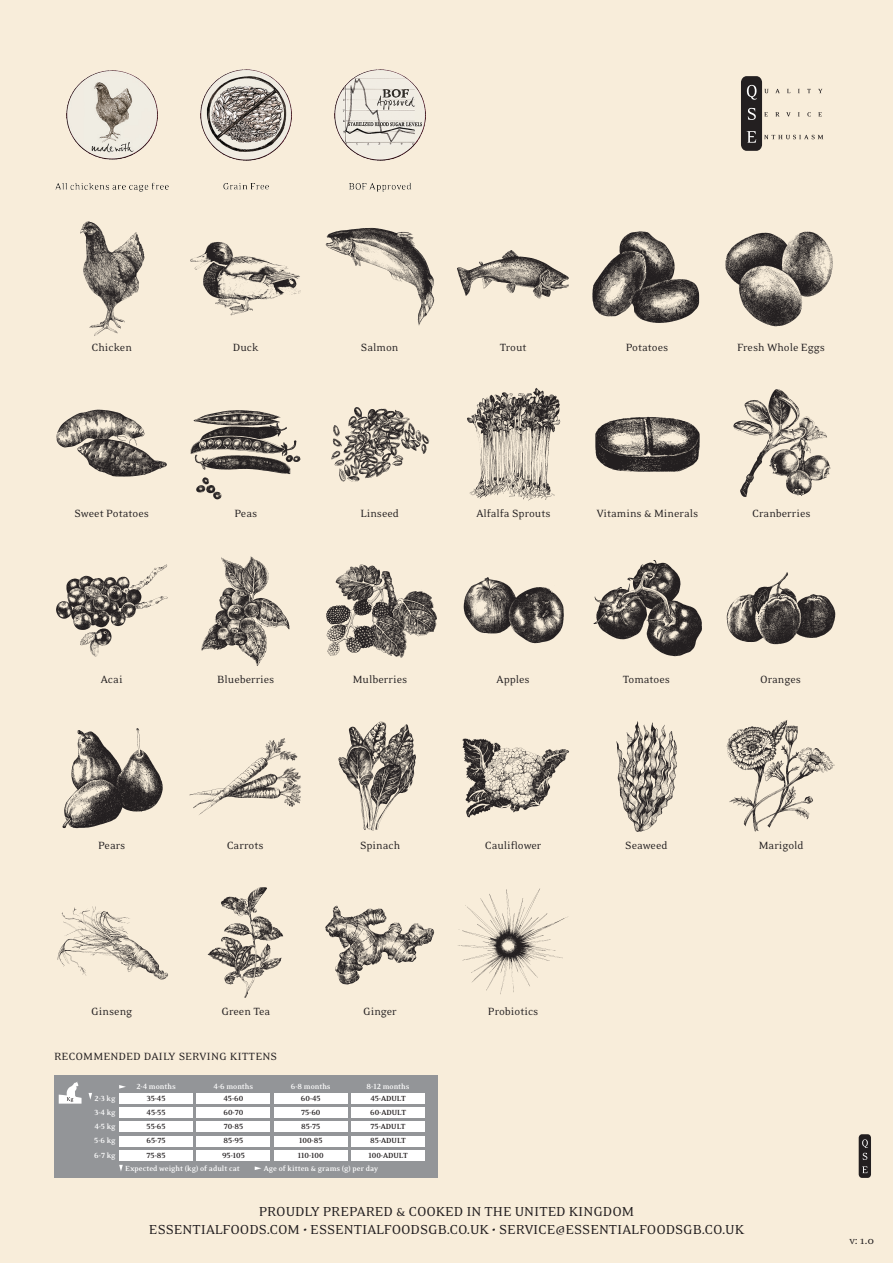
<style>
.page{position:relative;width:893px;height:1263px;background:#f8edda}
.page>*{position:absolute;margin:0;border:0;box-sizing:border-box;transform-origin:0 0}
.t1{font:15px/18px "Eidetic Neo OT";color:#231f20;text-align:center}
.Kontakt_info{font:12px "Eidetic Neo OT";color:#231f20}
.t2{font:12px "Eidetic Neo OT Omni";color:#231f20}
.t3{font:700 8.55px/14.2px "Eidetic Neo OT";color:#231f20}
.t4{font:700 8.55px/14.2px "Eidetic Neo OT";color:#fff;text-align:justify}
</style>
<div class="page">
<div style="left:54px;top:1075px;width:383px;height:103px;background:#939598"></div>
<div style="left:119px;top:1093px;width:74px;height:11px;background:#fff"></div>
<div style="left:119px;top:1107px;width:74px;height:11px;background:#fff"></div>
<div style="left:119px;top:1121px;width:74px;height:11px;background:#fff"></div>
<div style="left:119px;top:1135px;width:74px;height:11px;background:#fff"></div>
<div style="left:119px;top:1150px;width:74px;height:11px;background:#fff"></div>
<div style="left:196px;top:1093px;width:74px;height:11px;background:#fff"></div>
<div style="left:196px;top:1107px;width:74px;height:11px;background:#fff"></div>
<div style="left:196px;top:1121px;width:74px;height:11px;background:#fff"></div>
<div style="left:196px;top:1135px;width:74px;height:11px;background:#fff"></div>
<div style="left:196px;top:1150px;width:74px;height:11px;background:#fff"></div>
<div style="left:274px;top:1093px;width:74px;height:11px;background:#fff"></div>
<div style="left:274px;top:1107px;width:74px;height:11px;background:#fff"></div>
<div style="left:274px;top:1121px;width:74px;height:11px;background:#fff"></div>
<div style="left:274px;top:1135px;width:74px;height:11px;background:#fff"></div>
<div style="left:274px;top:1150px;width:74px;height:11px;background:#fff"></div>
<div style="left:351px;top:1093px;width:74px;height:11px;background:#fff"></div>
<div style="left:351px;top:1107px;width:74px;height:11px;background:#fff"></div>
<div style="left:351px;top:1121px;width:74px;height:11px;background:#fff"></div>
<div style="left:351px;top:1135px;width:74px;height:11px;background:#fff"></div>
<div style="left:351px;top:1150px;width:74px;height:11px;background:#fff"></div>
<svg style="left:119px;top:1085px;width:7px;height:3px"></svg>
<svg style="left:89px;top:1093px;width:3px;height:7px"></svg>
<svg style="left:255px;top:1166px;width:6px;height:4px"></svg>
<svg style="left:119px;top:1165px;width:4px;height:6px"></svg>
<svg style="left:59px;top:1081px;width:23px;height:22px"></svg>
<div style="left:859px;top:1134px;width:12px;height:44px;background:#231f20;border-radius:4px"></div>
<svg style="left:862px;top:1166px;width:6px;height:7px"></svg>
<svg style="left:862px;top:1139px;width:6px;height:21px"></svg>
<div style="left:741px;top:76px;width:21px;height:75px;background:#231f20;border-radius:6px"></div>
<svg style="left:747px;top:131px;width:9px;height:12px"></svg>
<svg style="left:748px;top:108px;width:8px;height:12px"></svg>
<svg style="left:747px;top:85px;width:10px;height:15px"></svg>
<svg style="left:764px;top:89px;width:5px;height:4px"></svg>
<svg style="left:775px;top:89px;width:5px;height:4px"></svg>
<svg style="left:764px;top:112px;width:4px;height:4px"></svg>
<svg style="left:775px;top:112px;width:4px;height:4px"></svg>
<svg style="left:786px;top:112px;width:4px;height:5px"></svg>
<svg style="left:807px;top:112px;width:4px;height:5px"></svg>
<svg style="left:818px;top:112px;width:4px;height:4px"></svg>
<svg style="left:764px;top:135px;width:59px;height:4px"></svg>
<img style="left:56px;top:564px;width:112px;height:93px">
<img style="left:467px;top:387px;width:94px;height:114px">
<img style="left:463px;top:577px;width:101px;height:67px">
<img style="left:201px;top:556px;width:89px;height:110px">
<img style="left:189px;top:738px;width:112px;height:77px">
<img style="left:462px;top:738px;width:108px;height:80px">
<img style="left:80px;top:221px;width:65px;height:115px">
<img style="left:733px;top:389px;width:98px;height:108px">
<img style="left:190px;top:241px;width:111px;height:75px">
<img style="left:725px;top:231px;width:108px;height:96px">
<img style="left:325px;top:905px;width:110px;height:80px">
<img style="left:57px;top:906px;width:111px;height:74px">
<img style="left:207px;top:887px;width:77px;height:111px">
<img style="left:331px;top:407px;width:99px;height:75px">
<img style="left:726px;top:720px;width:109px;height:112px">
<img style="left:326px;top:564px;width:111px;height:94px">
<img style="left:726px;top:572px;width:110px;height:73px">
<img style="left:62px;top:728px;width:101px;height:101px">
<img style="left:190px;top:410px;width:111px;height:90px">
<img style="left:592px;top:231px;width:108px;height:92px">
<img style="left:458px;top:888px;width:110px;height:107px">
<img style="left:325px;top:227px;width:110px;height:99px">
<img style="left:616px;top:721px;width:61px;height:111px">
<img style="left:338px;top:721px;width:78px;height:110px">
<img style="left:56px;top:409px;width:111px;height:68px">
<img style="left:593px;top:560px;width:109px;height:97px">
<img style="left:457px;top:250px;width:112px;height:49px">
<img style="left:595px;top:416px;width:105px;height:56px">
<img style="left:55px;top:70px;width:114px;height:122px">
<img style="left:200px;top:69px;width:92px;height:121px">
<img style="left:334px;top:69px;width:92px;height:123px">
<p class="Kontakt_info" style="left:92px;top:341px;width:42px">Chicken</p>
<p class="Kontakt_info" style="left:75px;top:507px;width:76px">Sweet Potatoes</p>
<p class="Kontakt_info" style="left:233px;top:341px;width:27px">Duck</p>
<p class="Kontakt_info" style="left:361px;top:341px;width:39px">Salmon</p>
<p class="Kontakt_info" style="left:500px;top:341px;width:28px">Trout</p>
<p class="Kontakt_info" style="left:626px;top:341px;width:44px">Potatoes</p>
<p class="Kontakt_info" style="left:737px;top:341px;width:89px">Fresh Whole Eggs</p>
<p class="Kontakt_info" style="left:234px;top:507px;width:25px">Peas</p>
<p class="Kontakt_info" style="left:360px;top:507px;width:40px">Linseed</p>
<p class="Kontakt_info" style="left:477px;top:507px;width:76px">Alfalfa Sprouts</p>
<p class="Kontakt_info" style="left:597px;top:507px;width:103px">Vitamins &amp; Minerals</p>
<p class="Kontakt_info" style="left:752px;top:507px;width:60px">Cranberries</p>
<p class="Kontakt_info" style="left:101px;top:674px;width:23px">Acai</p>
<p class="Kontakt_info" style="left:98px;top:840px;width:29px">Pears</p>
<p class="Kontakt_info" style="left:217px;top:674px;width:59px">Blueberries</p>
<p class="Kontakt_info" style="left:353px;top:674px;width:56px">Mulberries</p>
<p class="Kontakt_info" style="left:497px;top:674px;width:35px">Apples</p>
<p class="Kontakt_info" style="left:623px;top:674px;width:49px">Tomatoes</p>
<p class="Kontakt_info" style="left:760px;top:674px;width:42px">Oranges</p>
<p class="Kontakt_info" style="left:227px;top:840px;width:38px">Carrots</p>
<p class="Kontakt_info" style="left:360px;top:840px;width:42px">Spinach</p>
<p class="Kontakt_info" style="left:485px;top:840px;width:58px">Cauliflower</p>
<p class="Kontakt_info" style="left:625px;top:840px;width:44px">Seaweed</p>
<p class="Kontakt_info" style="left:759px;top:840px;width:47px">Marigold</p>
<p class="Kontakt_info" style="left:91px;top:1006px;width:42px">Ginseng</p>
<p class="Kontakt_info" style="left:221px;top:1006px;width:50px">Green Tea</p>
<p class="Kontakt_info" style="left:363px;top:1006px;width:35px">Ginger</p>
<p class="Kontakt_info" style="left:488px;top:1006px;width:52px">Probiotics</p>
<p class="t2" style="left:54px;top:1050px;width:225px">RECOMMENDED DAILY SERVING KITTENS</p>
<p class="t4" style="left:94px;top:1091px;width:22px">2-3 kg</p>
<p class="t3" style="left:147px;top:1091px;width:21px;text-align:justify">35-45<br>45-55<br>55-65<br>65-75<br>75-85</p>
<p class="t3" style="left:222px;top:1091px;width:24px">45-60<br>60-70<br>70-85<br>85-95<br>95-105</p>
<p class="t3" style="left:298px;top:1091px;width:27px;text-align:center">60-45<br>75-60<br>85-75<br>100-85<br>110-100</p>
<p class="t3" style="left:368px;top:1091px;width:41px">45-ADULT<br>60-ADULT<br>75-ADULT<br>85-ADULT<br>100-ADULT</p>
<p class="t4" style="left:136px;top:1079px;width:41px">2-4 months</p>
<p class="t4" style="left:214px;top:1079px;width:41px">4-6 months</p>
<p class="t4" style="left:291px;top:1079px;width:41px">6-8 months</p>
<p class="t4" style="left:367px;top:1079px;width:45px">8-12 months</p>
<p class="t4" style="left:94px;top:1105px;width:23px">3-4 kg 4-5 kg 5-6 kg 6-7 kg</p>
<p class="t4" style="left:125px;top:1161px;width:116px">Expected weight (kg) of adult cat</p>
<p class="t4" style="left:264px;top:1161px;width:116px">Age of kitten &amp; grams (g) per day</p>
<p class="t1" style="left:149px;top:1203px;width:597px">PROUDLY PREPARED &amp; COOKED IN THE UNITED KINGDOM<br>ESSENTIALFOODS.COM • ESSENTIALFOODSGB.CO.UK • SERVICE@ESSENTIALFOODSGB.CO.UK</p>
<p class="Kontakt_info" style="left:849px;top:1235px;width:26px">v: 1.0</p>
</div>
